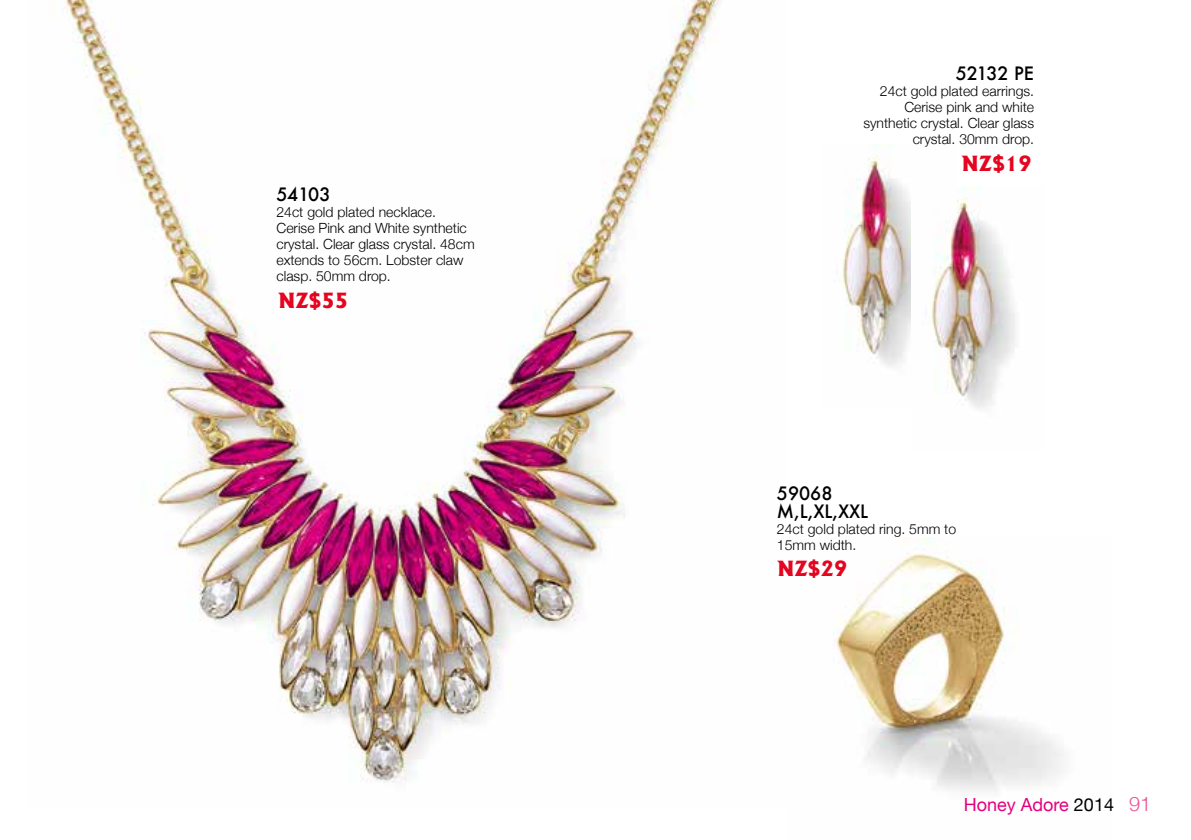
<style>
.page{position:relative;width:1191px;height:840px;background:#fff}
.page>*{position:absolute;margin:0;border:0;box-sizing:border-box;transform-origin:0 0}
.t1{font:800 20px "Albertus";color:#e40521}
.t2{font:500 18px/18px "Futura";color:#000}
.t3{font:18px "Helvetica Neue";color:#e5007d}
.t4{font:300 14px/16px "Helvetica Neue";color:#000}
.s1{color:#000}
.s2{font-weight:300;font-size:20px;color:#ea5297}
</style>
<div class="page">
<img style="left:65px;top:0;width:655px;height:783px">
<img style="left:841px;top:145px;width:70px;height:222px">
<img style="left:930px;top:186px;width:85px;height:223px">
<img style="left:835px;top:537px;width:229px;height:254px">
<p class="t2" style="left:276px;top:185px;width:56px">54103</p>
<p class="t4" style="left:276px;top:203px;width:200px">24ct gold plated necklace.<br>Cerise Pink and White synthetic crystal. Clear glass crystal. 48cm extends to 56cm. Lobster claw clasp. 50mm drop.</p>
<h1 class="t1" style="left:278px;top:292px;width:72px">NZ$55</h1>
<p class="t2" style="left:956px;top:64px;width:80px">52132 PE</p>
<p class="t4" style="left:863px;top:82px;width:172px;text-align:right">24ct gold plated earrings.<br>Cerise pink and white synthetic crystal. Clear glass crystal. 30mm drop.</p>
<h1 class="t1" style="left:961px;top:156px;width:72px">NZ$19</h1>
<p class="t2" style="left:777px;top:483px;width:93px">59068<br>M,L,XL,XXL</p>
<p class="t4" style="left:777px;top:519px;width:181px">24ct gold plated ring. 5mm to<br>15mm width.</p>
<h1 class="t1" style="left:777px;top:560px;width:72px">NZ$29</h1>
<p class="t3" style="left:964px;top:790px;width:189px">Honey Adore <span class="s1">2014</span> <span class="s2">91</span></p>
</div>
